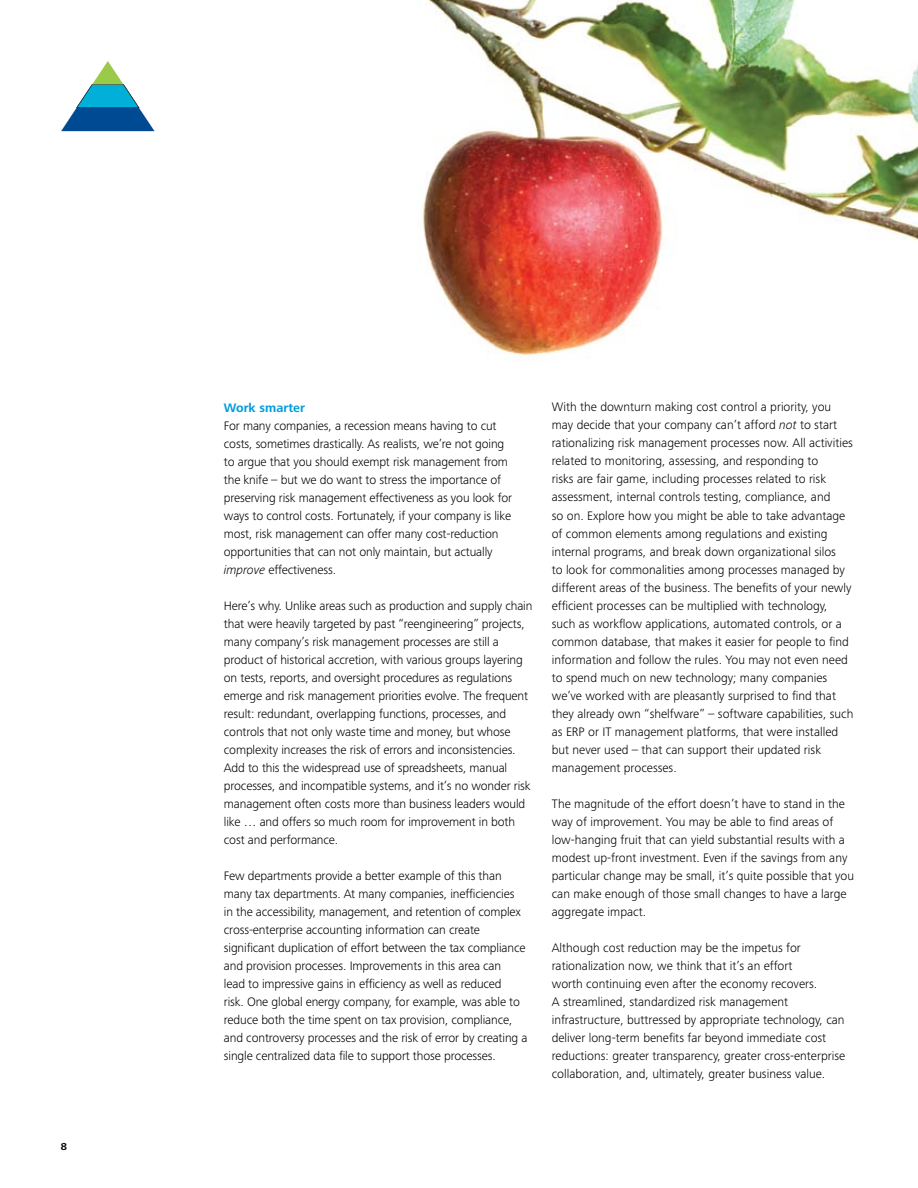
<style>
.page{position:relative;width:918px;height:1188px;background:#fff}
.page>*{position:absolute;margin:0;border:0;box-sizing:border-box;transform-origin:0 0}
.t1{font:300 12.75px/18px "Frutiger Next Pro";letter-spacing:-.01em;color:#000}
.t2{font:700 12.75px "Frutiger Next Pro";color:#009ddc}
.t3{font:700 10.5px "Frutiger Next Pro";color:#000}
.s1{font-style:italic}
</style>
<div class="page">
<img style="left:422px;top:0;width:496px;height:357px">
<svg style="left:61px;top:61px;width:94px;height:70px"></svg>
<p class="t3" style="left:61px;top:1140px;width:8px">8</p>
<p class="t2" style="left:224px;top:400px;width:83px">Work smarter</p>
<p class="t1" style="left:224px;top:416px;width:290px">For many companies, a recession means having to cut costs, sometimes drastically. As realists, we’re not going to argue that you should exempt risk management from the knife – but we do want to stress the importance of preserving risk management effectiveness as you look for ways to control costs. Fortunately, if your company is like most, risk management can offer many cost-reduction opportunities that can not only maintain, but actually <span class="s1">improve</span> effectiveness.</p>
<p class="t1" style="left:224px;top:596px;width:310px">Here’s why. Unlike areas such as production and supply chain that were heavily targeted by past “reengineering” projects, many company’s risk management processes are still a product of historical accretion, with various groups layering on tests, reports, and oversight procedures as regulations emerge and risk management priorities evolve. The frequent result: redundant, overlapping functions, processes, and controls that not only waste time and money, but whose complexity increases the risk of errors and inconsistencies.<br>Add to this the widespread use of spreadsheets, manual processes, and incompatible systems, and it’s no wonder risk management often costs more than business leaders would like … and offers so much room for improvement in both cost and performance.</p>
<p class="t1" style="left:224px;top:867px;width:305px">Few departments provide a better example of this than many tax departments. At many companies, inefficiencies<br>in the accessibility, management, and retention of complex cross-enterprise accounting information can create significant duplication of effort between the tax compliance and provision processes. Improvements in this area can<br>lead to impressive gains in efficiency as well as reduced<br>risk. One global energy company, for example, was able to reduce both the time spent on tax provision, compliance, and controversy processes and the risk of error by creating a single centralized data file to support those processes.</p>
<p class="t1" style="left:552px;top:398px;width:303px">With the downturn making cost control a priority, you may decide that your company can’t afford <span class="s1">not</span> to start rationalizing risk management processes now. All activities related to monitoring, assessing, and responding to<br>risks are fair game, including processes related to risk assessment, internal controls testing, compliance, and<br>so on. Explore how you might be able to take advantage of common elements among regulations and existing internal programs, and break down organizational silos<br>to look for commonalities among processes managed by different areas of the business. The benefits of your newly efficient processes can be multiplied with technology, such as workflow applications, automated controls, or a common database, that makes it easier for people to find information and follow the rules. You may not even need to spend much on new technology; many companies we’ve worked with are pleasantly surprised to find that they already own “shelfware” – software capabilities, such as ERP or IT management platforms, that were installed but never used – that can support their updated risk management processes.</p>
<p class="t1" style="left:552px;top:794px;width:304px">The magnitude of the effort doesn’t have to stand in the way of improvement. You may be able to find areas of low-hanging fruit that can yield substantial results with a modest up-front investment. Even if the savings from any particular change may be small, it’s quite possible that you can make enough of those small changes to have a large aggregate impact.</p>
<p class="t1" style="left:552px;top:938px;width:295px">Although cost reduction may be the impetus for rationalization now, we think that it’s an effort<br>worth continuing even after the economy recovers.<br>A streamlined, standardized risk management infrastructure, buttressed by appropriate technology, can deliver long-term benefits far beyond immediate cost reductions: greater transparency, greater cross-enterprise collaboration, and, ultimately, greater business value.</p>
</div>
